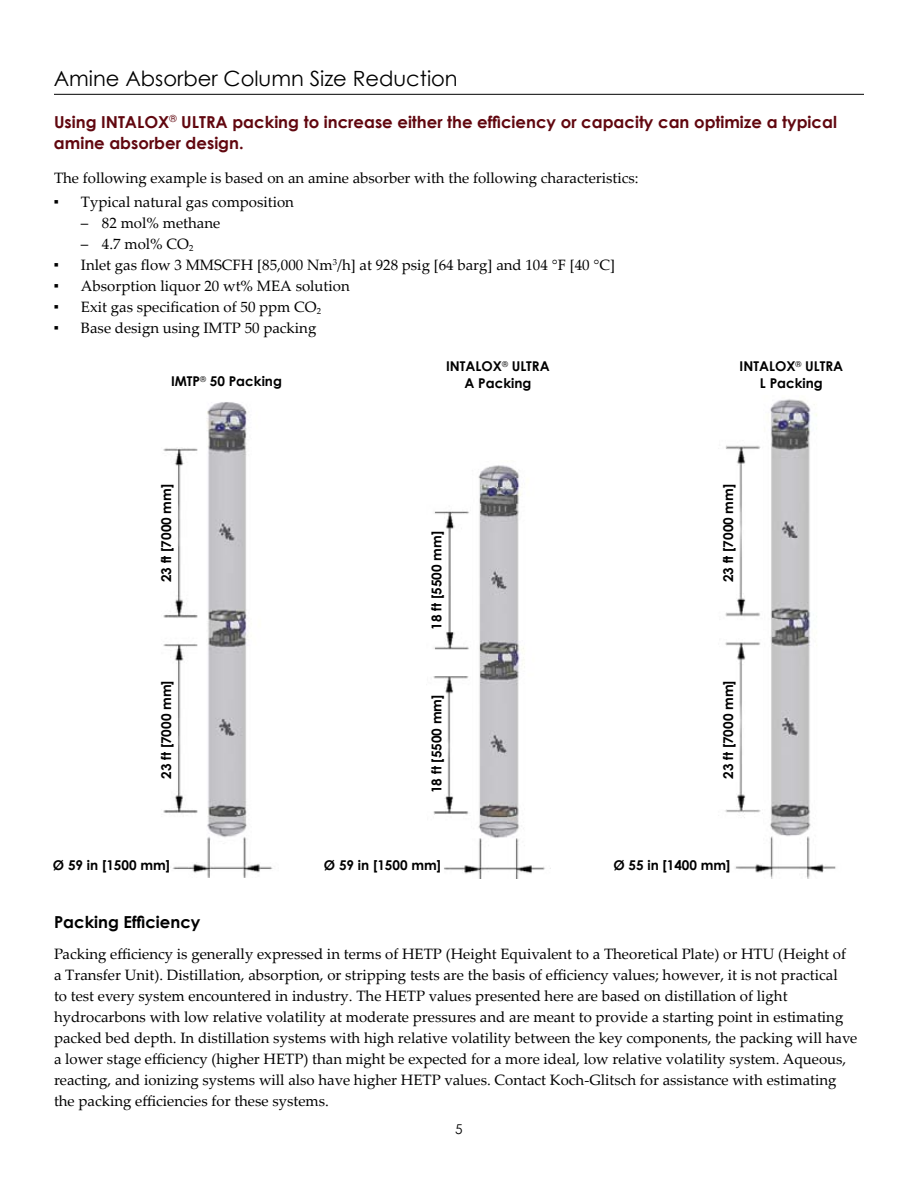
<style>
.page{position:relative;width:918px;height:1188px;background:#fff}
.page>*{position:absolute;margin:0;border:0;box-sizing:border-box;transform-origin:0 0}
.t1{font:21px "Century Gothic";color:#000}
.t2{font:700 16.5px/21px "Century Gothic";color:#61070f}
.t3{font:700 16.5px "Century Gothic";color:#000}
.t4{font:15px/21px "Palatino Linotype";color:#000}
.t5{font:700 13.5px/16.5px "Century Gothic";color:#000;text-align:center}
.t6{font:13.5px "Century Gothic";color:#000}
</style>
<div class="page">
<hr style="left:54px;top:94px;width:810px;height:1px;background:#000">
<img style="left:163px;top:402px;width:110px;height:475px">
<img style="left:433px;top:465px;width:118px;height:413px">
<img style="left:725px;top:399px;width:111px;height:480px">
<h1 class="t1" style="left:54px;top:64px;width:406px">Amine Absorber Column Size Reduction</h1>
<p class="t2" style="left:54px;top:111px;width:785px">Using INTALOX<sup>®</sup> ULTRA packing to increase either the efficiency or capacity can optimize a typical amine absorber design.</p>
<p class="t4" style="left:54px;top:167px;width:586px">The following example is based on an amine absorber with the following characteristics:</p>
<p class="t4" style="left:54px;top:191px;width:242px">■ Typical natural gas composition</p>
<p class="t4" style="left:81px;top:212px;width:141px">– 82 mol% methane</p>
<p class="t4" style="left:81px;top:233px;width:114px">– 4.7 mol% CO<sub>2</sub></p>
<p class="t4" style="left:54px;top:254px;width:563px">■ Inlet gas flow 3 MMSCFH [85,000 Nm<sup>3</sup>/h] at 928 psig [64 barg] and 104 °F [40 °C]</p>
<p class="t4" style="left:54px;top:275px;width:297px">■ Absorption liquor 20 wt% MEA solution</p>
<p class="t4" style="left:54px;top:296px;width:269px">■ Exit gas specification of 50 ppm CO<sub>2</sub></p>
<p class="t4" style="left:54px;top:317px;width:264px">■ Base design using IMTP 50 packing</p>
<p class="t5" style="left:171px;top:372px;width:112px">IMTP<sup>®</sup> 50 Packing</p>
<p class="t5" style="left:446px;top:357px;width:105px">INTALOX<sup>®</sup> ULTRA<br>A Packing</p>
<p class="t5" style="left:740px;top:357px;width:105px">INTALOX<sup>®</sup> ULTRA<br>L Packing</p>
<p class="t5" style="left:157px;top:582px;width:100px;rotate:-90deg">23 ft [7000 mm]</p>
<p class="t5" style="left:719px;top:582px;width:100px;rotate:-90deg">23 ft [7000 mm]</p>
<p class="t5" style="left:428px;top:630px;width:100px;rotate:-90deg">18 ft [5500 mm]</p>
<p class="t5" style="left:157px;top:779px;width:100px;rotate:-90deg">23 ft [7000 mm]</p>
<p class="t5" style="left:719px;top:779px;width:100px;rotate:-90deg">23 ft [7000 mm]</p>
<p class="t5" style="left:428px;top:793px;width:100px;rotate:-90deg">18 ft [5500 mm]</p>
<p class="t5" style="left:53px;top:857px;width:119px">Ø 59 in [1500 mm]</p>
<p class="t5" style="left:324px;top:857px;width:119px">Ø 59 in [1500 mm]</p>
<p class="t5" style="left:613px;top:857px;width:119px">Ø 55 in [1400 mm]</p>
<p class="t3" style="left:54px;top:909px;width:148px">Packing Efficiency</p>
<p class="t4" style="left:54px;top:943px;width:805px">Packing efficiency is generally expressed in terms of HETP (Height Equivalent to a Theoretical Plate) or HTU (Height of<br>a Transfer Unit). Distillation, absorption, or stripping tests are the basis of efficiency values; however, it is not practical<br>to test every system encountered in industry. The HETP values presented here are based on distillation of light hydrocarbons with low relative volatility at moderate pressures and are meant to provide a starting point in estimating packed bed depth. In distillation systems with high relative volatility between the key components, the packing will have a lower stage efficiency (higher HETP) than might be expected for a more ideal, low relative volatility system. Aqueous, reacting, and ionizing systems will also have higher HETP values. Contact Koch-Glitsch for assistance with estimating the packing efficiencies for these systems.</p>
<p class="t6" style="left:455px;top:1120px;width:9px">5</p>
</div>
